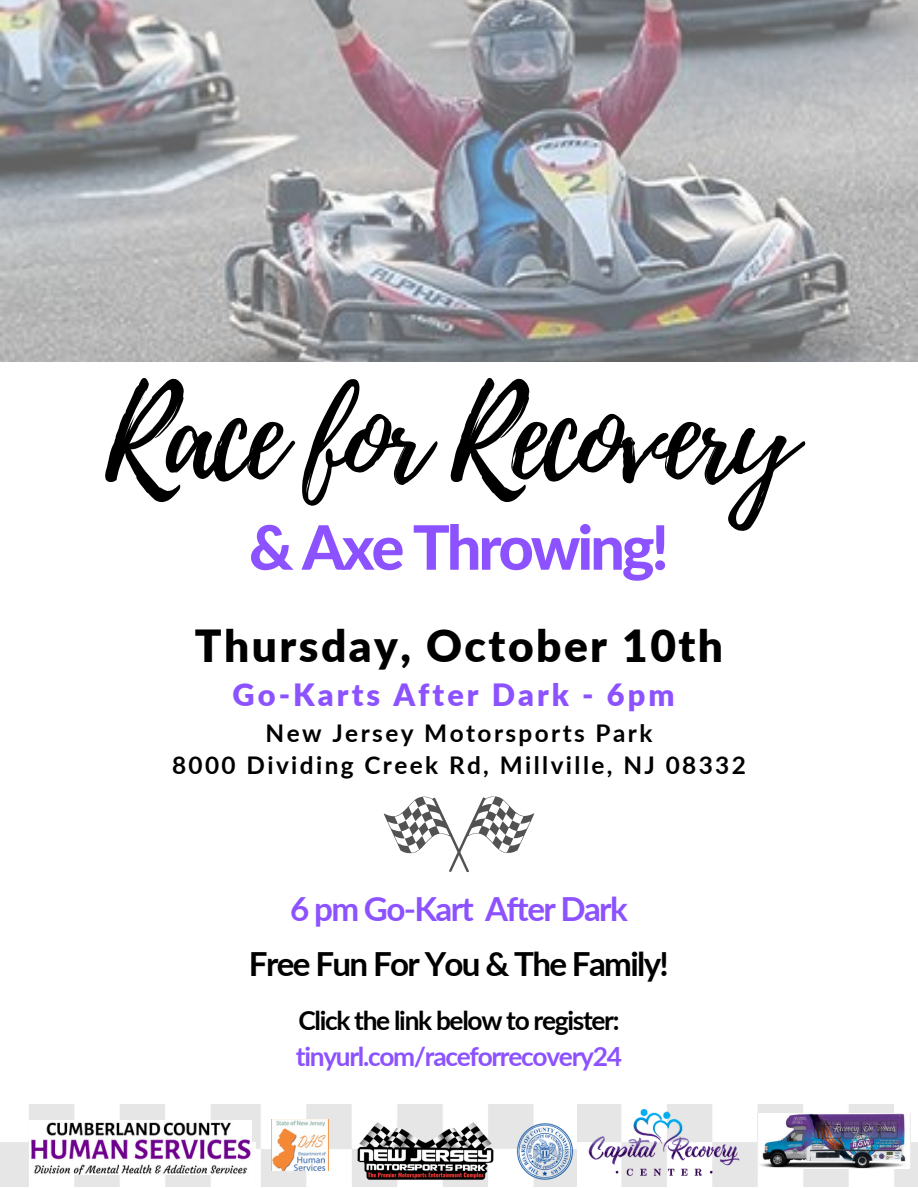
<style>
.page{position:relative;width:918px;height:1188px;background:#fff}
.page>*{position:absolute;margin:0;border:0;box-sizing:border-box;transform-origin:0 0}
.t1{font:124.05px "Playlist Script";letter-spacing:-.05em;color:#000}
.t2{font:800 61.35px "Lato";letter-spacing:-.05em;color:#8c52ff}
.t3{font:900 44.25px "Lato";letter-spacing:.055em;color:#000}
.t4{font:700 33.15px/54.8px "Lato";letter-spacing:-.05em;color:#000;text-align:center}
.t5{font:900 30.75px "Lato";letter-spacing:.1em;color:#8c52ff}
.t6{font:700 26.25px "Lato";letter-spacing:-.05em;color:#8c52ff}
.t7{font:700 26.25px "Lato";letter-spacing:-.05em;color:#000}
.t8{font:700 24.3px "Lato";letter-spacing:.1em;color:#000}
.s1{color:#8c52ff}
</style>
<div class="page">
<img style="left:0;top:0;width:918px;height:361px">
<svg style="left:384px;top:796px;width:150px;height:76px"></svg>
<svg style="left:211px;top:1104px;width:592px;height:1px"></svg>
<img style="left:172px;top:1105px;width:746px;height:82px">
<div style="left:0;top:1101px;width:172px;height:87px;background:linear-gradient(to right,#f2f2f2,#f3f3f3)"></div>
<img style="left:30px;top:1120px;width:221px;height:54px">
<img style="left:514px;top:1123px;width:61px;height:57px">
<img style="left:271px;top:1120px;width:58px;height:51px">
<img style="left:351px;top:1113px;width:163px;height:74px">
<img style="left:585px;top:1108px;width:155px;height:68px">
<img style="left:757px;top:1114px;width:153px;height:55px">
<p class="t1" style="left:105px;top:346px;width:692px">Race for Recovery</p>
<p class="t2" style="left:249px;top:509px;width:422px">&amp; Axe Throwing!</p>
<h1 class="t3" style="left:195px;top:619px;width:530px">Thursday, October 10th</h1>
<h2 class="t5" style="left:233px;top:676px;width:444px">Go-Karts After Dark - 6pm</h2>
<p class="t8" style="left:266px;top:718px;width:388px">New Jersey Motorsports Park</p>
<p class="t8" style="left:172px;top:750px;width:575px">8000 Dividing Creek Rd, Millville, NJ 08332</p>
<h3 class="t4" style="left:249px;top:881px;width:421px"><span class="s1">6 pm Go-Kart After Dark<br></span>Free Fun For You &amp; The Family!</h3>
<p class="t7" style="left:298px;top:1004px;width:323px">Click the link below to register:</p>
<p class="t6" style="left:296px;top:1040px;width:327px">tinyurl.com/raceforrecovery24</p>
</div>
